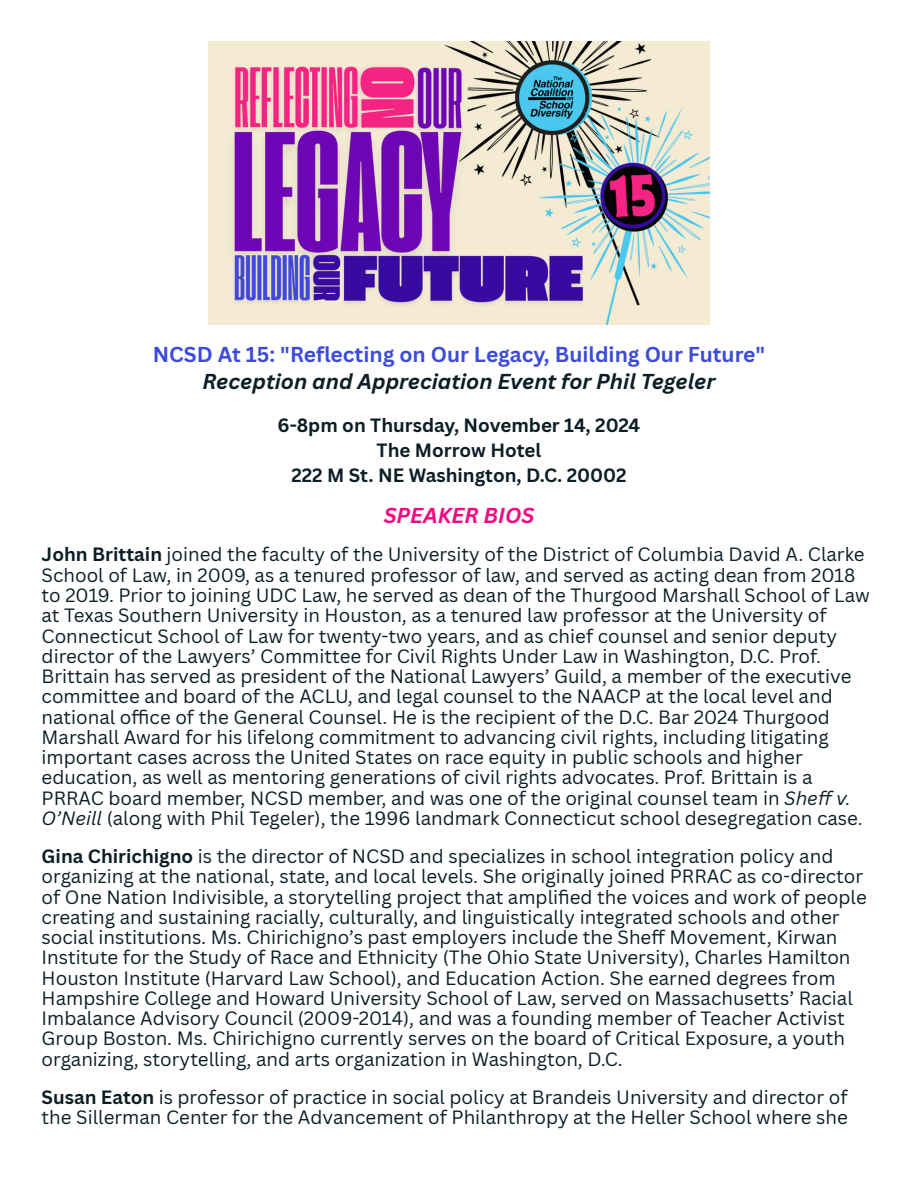
<style>
.page{position:relative;width:918px;height:1186px;background:#fff}
.page>*{position:absolute;margin:0;border:0;box-sizing:border-box;transform-origin:0 0}
.t1{font:700 21px/27px "Canva Sans";color:#3c4bd9;text-align:center}
.t2{font:italic 700 21px "Canva Sans";color:#f40881}
.t3{font:18.75px/20.2px "Canva Sans";color:#0b1e25}
.t4{font:700 18.75px/24.8px "Canva Sans";color:#0b1e25;text-align:center}
.s1{font-style:italic;color:#0b1e25}
.s2{font-weight:700}
.s3{font-style:italic}
</style>
<div class="page">
<img style="left:208px;top:42px;width:502px;height:282px">
<p class="t1" style="left:153px;top:341px;width:614px">NCSD At 15: "Reflecting on Our Legacy, Building Our Future"<br><span class="s1">Reception and Appreciation Event for Phil Tegeler</span></p>
<h2 class="t4" style="left:278px;top:412px;width:364px">6-8pm on Thursday, November 14, 2024<br>The Morrow Hotel<br>222 M St. NE Washington, D.C. 20002</h2>
<h1 class="t2" style="left:384px;top:501px;width:152px">SPEAKER BIOS</h1>
<h2 class="t3" style="left:42px;top:544px;width:830px"><span class="s2">John Brittain</span> joined the faculty of the University of the District of Columbia David A. Clarke School of Law, in 2009, as a tenured professor of law, and served as acting dean from 2018 to 2019. Prior to joining UDC Law, he served as dean of the Thurgood Marshall School of Law at Texas Southern University in Houston, as a tenured law professor at the University of Connecticut School of Law for twenty-two years, and as chief counsel and senior deputy director of the Lawyers’ Committee for Civil Rights Under Law in Washington, D.C. Prof.<br>Brittain has served as president of the National Lawyers’ Guild, a member of the executive committee and board of the ACLU, and legal counsel to the NAACP at the local level and national office of the General Counsel. He is the recipient of the D.C. Bar 2024 Thurgood Marshall Award for his lifelong commitment to advancing civil rights, including litigating important cases across the United States on race equity in public schools and higher education, as well as mentoring generations of civil rights advocates. Prof. Brittain is a PRRAC board member, NCSD member, and was one of the original counsel team in <span class="s3">Sheff v.<br>O’Neill</span> (along with Phil Tegeler), the 1996 landmark Connecticut school desegregation case.</h2>
<h2 class="t3" style="left:42px;top:845px;width:827px"><span class="s2">Gina Chirichigno</span> is the director of NCSD and specializes in school integration policy and organizing at the national, state, and local levels. She originally joined PRRAC as co-director of One Nation Indivisible, a storytelling project that amplified the voices and work of people creating and sustaining racially, culturally, and linguistically integrated schools and other social institutions. Ms. Chirichigno’s past employers include the Sheff Movement, Kirwan Institute for the Study of Race and Ethnicity (The Ohio State University), Charles Hamilton Houston Institute (Harvard Law School), and Education Action. She earned degrees from Hampshire College and Howard University School of Law, served on Massachusetts’ Racial Imbalance Advisory Council (2009-2014), and was a founding member of Teacher Activist Group Boston. Ms. Chirichigno currently serves on the board of Critical Exposure, a youth organizing, storytelling, and arts organization in Washington, D.C.</h2>
<h2 class="t3" style="left:42px;top:1086px;width:808px"><span class="s2">Susan Eaton</span> is professor of practice in social policy at Brandeis University and director of the Sillerman Center for the Advancement of Philanthropy at the Heller School where she</h2>
</div>
